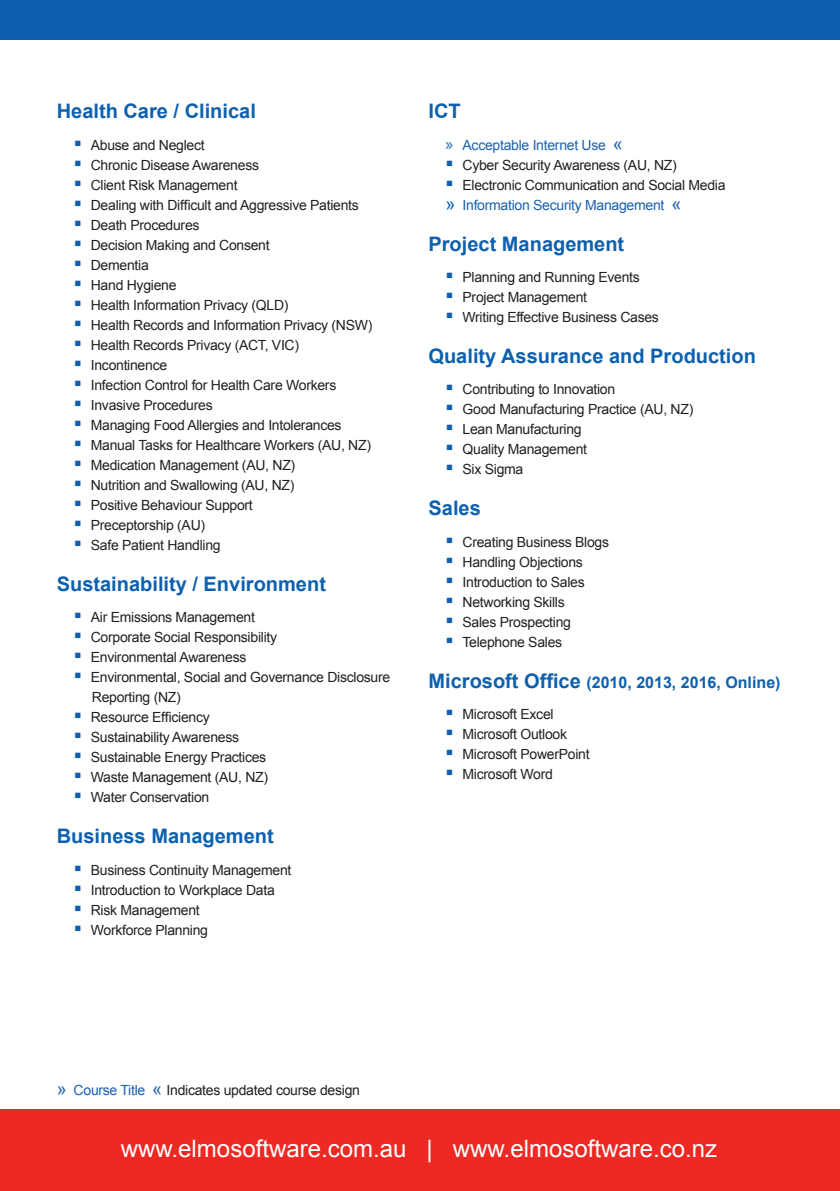
<style>
.page{position:relative;width:840px;height:1191px;background:#fff}
.page>*{position:absolute;margin:0;border:0;box-sizing:border-box;transform-origin:0 0}
.url{font:24px "Arial";color:#fff}
.text_01{font:700 20px "Arial";color:#0d60ae}
.text_01-2{font:700 16px "Arial";color:#0d60ae}
.text_02{font:14px/20px "Arial";letter-spacing:-.02em;color:#231f20}
.t1{font:14px "Arial";letter-spacing:-.02em;color:#1a61af}
.t2{font:14px "Arial";letter-spacing:-.02em;color:#1b63b0}
.s1{font-family:"Myriad Pro";font-size:18px;color:#0d60ae}
.s2{font-size:18px;color:#1a61af}
.s3{font-size:18px;color:#0d60ae}
.s4{font-size:18px}
.s5{font-size:20px}
.s6{color:#1a61af}
</style>
<div class="page">
<div style="left:0;top:1109px;width:839px;height:82px;background:#ee2823"></div>
<div style="left:0;top:0;width:839px;height:40px;background:#0d60ae"></div>
<p class="text_01" style="left:57px;top:98px;width:200px">Health Care / Clinical</p>
<p class="text_02" style="left:91px;top:135px;width:115px">Abuse and Neglect</p>
<p class="text_02" style="left:91px;top:155px;width:170px">Chronic Disease Awareness</p>
<p class="text_02" style="left:91px;top:175px;width:148px">Client Risk Management</p>
<p class="text_02" style="left:91px;top:195px;width:269px">Dealing with Difficult and Aggressive Patients</p>
<p class="text_02" style="left:91px;top:215px;width:110px">Death Procedures</p>
<p class="text_02" style="left:91px;top:235px;width:180px">Decision Making and Consent</p>
<p class="text_02" style="left:91px;top:255px;width:59px">Dementia</p>
<p class="text_02" style="left:91px;top:275px;width:87px">Hand Hygiene</p>
<p class="text_02" style="left:91px;top:295px;width:199px">Health Information Privacy (QLD)</p>
<p class="text_02" style="left:91px;top:315px;width:283px">Health Records and Information Privacy (NSW)</p>
<p class="text_02" style="left:91px;top:335px;width:210px">Health Records Privacy (ACT, VIC)</p>
<p class="text_02" style="left:91px;top:355px;width:78px">Incontinence</p>
<p class="text_02" style="left:91px;top:375px;width:247px">Infection Control for Health Care Workers</p>
<p class="text_02" style="left:91px;top:395px;width:123px">Invasive Procedures</p>
<p class="text_02" style="left:91px;top:415px;width:252px">Managing Food Allergies and Intolerances</p>
<p class="text_02" style="left:91px;top:435px;width:281px">Manual Tasks for Healthcare Workers (AU, NZ)</p>
<p class="text_02" style="left:91px;top:455px;width:206px">Medication Management (AU, NZ)</p>
<p class="text_02" style="left:91px;top:475px;width:205px">Nutrition and Swallowing (AU, NZ)</p>
<p class="text_02" style="left:91px;top:495px;width:163px">Positive Behaviour Support</p>
<p class="text_02" style="left:91px;top:515px;width:116px">Preceptorship (AU)</p>
<p class="text_02" style="left:91px;top:535px;width:131px">Safe Patient Handling</p>
<p class="text_01" style="left:57px;top:570px;width:270px">Sustainability / Environment</p>
<p class="text_02" style="left:91px;top:607px;width:165px">Air Emissions Management</p>
<p class="text_02" style="left:91px;top:627px;width:188px">Corporate Social Responsibility</p>
<p class="text_02" style="left:91px;top:647px;width:157px">Environmental Awareness</p>
<p class="text_02" style="left:91px;top:667px;width:301px">Environmental, Social and Governance Disclosure<br>Reporting (NZ)</p>
<p class="text_02" style="left:91px;top:707px;width:120px">Resource Efficiency</p>
<p class="text_02" style="left:91px;top:727px;width:150px">Sustainability Awareness</p>
<p class="text_02" style="left:91px;top:747px;width:177px">Sustainable Energy Practices</p>
<p class="text_02" style="left:91px;top:767px;width:179px">Waste Management (AU, NZ)</p>
<p class="text_02" style="left:91px;top:787px;width:120px">Water Conservation</p>
<p class="text_01" style="left:57px;top:823px;width:218px">Business Management</p>
<p class="text_02" style="left:91px;top:860px;width:202px">Business Continuity Management</p>
<p class="text_02" style="left:91px;top:880px;width:185px">Introduction to Workplace Data</p>
<p class="text_02" style="left:91px;top:900px;width:110px">Risk Management</p>
<p class="text_02" style="left:91px;top:920px;width:119px">Workforce Planning</p>
<p class="text_01" style="left:428px;top:98px;width:34px">ICT</p>
<p class="t2" style="left:445px;top:136px;width:179px"><span class="s1">»</span> Acceptable Internet Use <span class="s2">«</span></p>
<p class="text_02" style="left:462px;top:155px;width:216px">Cyber Security Awareness (AU, NZ)</p>
<p class="text_02" style="left:462px;top:175px;width:264px">Electronic Communication and Social Media</p>
<p class="t1" style="left:445px;top:196px;width:237px"><span class="s3">»</span> Information Security Management <span class="s4">«</span></p>
<p class="text_01" style="left:428px;top:230px;width:197px">Project Management</p>
<p class="text_02" style="left:462px;top:267px;width:179px">Planning and Running Events</p>
<p class="text_02" style="left:462px;top:287px;width:126px">Project Management</p>
<p class="text_02" style="left:462px;top:307px;width:198px">Writing Effective Business Cases</p>
<p class="text_01" style="left:428px;top:343px;width:329px">Quality Assurance and Production</p>
<p class="text_02" style="left:462px;top:380px;width:154px">Contributing to Innovation</p>
<p class="text_02" style="left:462px;top:400px;width:232px">Good Manufacturing Practice (AU, NZ)</p>
<p class="text_02" style="left:462px;top:420px;width:120px">Lean Manufacturing</p>
<p class="text_02" style="left:462px;top:440px;width:126px">Quality Management</p>
<p class="text_02" style="left:462px;top:460px;width:62px">Six Sigma</p>
<p class="text_01" style="left:428px;top:495px;width:54px">Sales</p>
<p class="text_02" style="left:462px;top:532px;width:148px">Creating Business Blogs</p>
<p class="text_02" style="left:462px;top:552px;width:122px">Handling Objections</p>
<p class="text_02" style="left:462px;top:572px;width:124px">Introduction to Sales</p>
<p class="text_02" style="left:462px;top:592px;width:104px">Networking Skills</p>
<p class="text_02" style="left:462px;top:612px;width:110px">Sales Prospecting</p>
<p class="text_02" style="left:462px;top:632px;width:101px">Telephone Sales</p>
<p class="text_01-2" style="left:428px;top:671px;width:353px"><span class="s5">Microsoft Office</span> (2010, 2013, 2016, Online)</p>
<p class="text_02" style="left:462px;top:704px;width:92px">Microsoft Excel</p>
<p class="text_02" style="left:462px;top:724px;width:106px">Microsoft Outlook</p>
<p class="text_02" style="left:462px;top:744px;width:128px">Microsoft PowerPoint</p>
<p class="text_02" style="left:462px;top:764px;width:92px">Microsoft Word</p>
<p class="text_02" style="left:57px;top:1080px;width:304px"><span class="s2">»</span> <span class="s6">Course Title</span> <span class="s2">«</span> Indicates updated course design</p>
<p class="url" style="left:121px;top:1132px;width:597px">www.elmosoftware.com.au | www.elmosoftware.co.nz</p>
</div>
